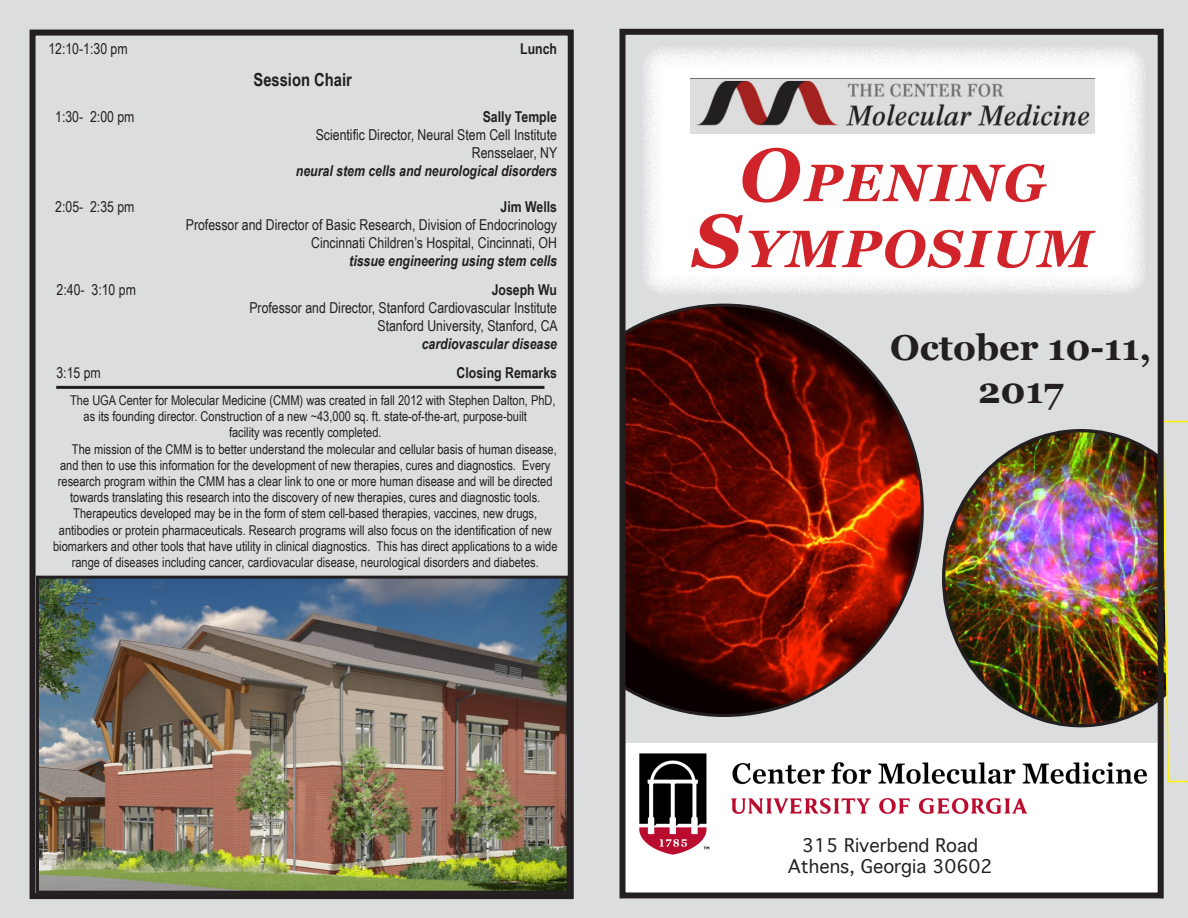
<style>
.page{position:relative;width:1188px;height:918px;background:#dcdddf}
.page>*{position:absolute;margin:0;border:0;box-sizing:border-box;transform-origin:0 0}
.t1{font:italic 700 52.5px/66px "Georgia";letter-spacing:.05em;color:#d1232a;text-align:center}
.t2{font:700 36px "Georgia";color:#231f20}
.t3{font:18px "Thonburi";color:#231f20}
.t4{font:700 18px "Arial Narrow";color:#231f20}
.t5{font:15px "Arial Narrow";color:#231f20}
.t6{font:italic 700 15px "Arial Narrow";color:#231f20}
.t7{font:700 15px "Arial Narrow";color:#231f20}
.t8{font:13.5px/16.2px "Arial Narrow";color:#231f20}
.s1{font-size:75px}
</style>
<div class="page">
<img style="left:942px;top:429px;width:215px;height:298px">
<img style="left:627px;top:305px;width:295px;height:411px">
<svg style="left:642px;top:47px;width:504px;height:247px;background:#fafafa"></svg>
<img style="left:691px;top:79px;width:403px;height:55px">
<svg style="left:1164px;top:420px;width:24px;height:363px"></svg>
<img style="left:40px;top:580px;width:526px;height:310px">
<div style="left:36px;top:576px;width:534px;height:318px;border:3px solid #231f20"></div>
<div style="left:30px;top:30px;width:544px;height:869px;border:6px solid #231f20"></div>
<div style="left:621px;top:743px;width:538px;height:155px;background:#fff"></div>
<img style="left:639px;top:753px;width:507px;height:102px">
<div style="left:620px;top:29px;width:544px;height:869px;border:6px solid #231f20"></div>
<hr style="left:56px;top:386px;width:488px;height:3px;background:#231f20">
<p class="t5" style="left:48px;top:37px;width:81px">12:10-1:30 pm</p>
<p class="t7" style="left:520px;top:37px;width:38px">Lunch</p>
<p class="t4" style="left:254px;top:66px;width:100px">Session Chair</p>
<p class="t5" style="left:55px;top:106px;width:81px">1:30- 2:00 pm</p>
<p class="t7" style="left:483px;top:105px;width:76px">Sally Temple</p>
<p class="t5" style="left:316px;top:124px;width:243px">Scientific Director, Neural Stem Cell Institute</p>
<p class="t5" style="left:472px;top:142px;width:87px">Rensselaer, NY</p>
<p class="t6" style="left:296px;top:159px;width:263px">neural stem cells and neurological disorders</p>
<p class="t5" style="left:55px;top:196px;width:81px">2:05- 2:35 pm</p>
<p class="t7" style="left:501px;top:195px;width:58px">Jim Wells</p>
<p class="t5" style="left:186px;top:214px;width:373px">Professor and Director of Basic Research, Division of Endocrinology</p>
<p class="t5" style="left:311px;top:232px;width:247px">Cincinnati Children’s Hospital, Cincinnati, OH</p>
<p class="t6" style="left:349px;top:249px;width:209px">tissue engineering using stem cells</p>
<p class="t5" style="left:57px;top:278px;width:81px">2:40- 3:10 pm</p>
<p class="t7" style="left:492px;top:278px;width:67px">Joseph Wu</p>
<p class="t5" style="left:249px;top:296px;width:309px">Professor and Director, Stanford Cardiovascular Institute</p>
<p class="t5" style="left:377px;top:314px;width:182px">Stanford University, Stanford, CA</p>
<p class="t6" style="left:422px;top:332px;width:137px">cardiovascular disease</p>
<p class="t5" style="left:56px;top:361px;width:46px">3:15 pm</p>
<p class="t7" style="left:457px;top:361px;width:102px">Closing Remarks</p>
<p class="t8" style="left:84px;top:392px;width:474px;text-indent:-13px">The UGA Center for Molecular Medicine (CMM) was created in fall 2012 with Stephen Dalton, PhD, as its founding director. Construction of a new ~43,000 sq. ft. state-of-the-art, purpose-built</p>
<p class="t8" style="left:229px;top:424px;width:154px">facility was recently completed.</p>
<p class="t8" style="left:72px;top:440px;width:486px">The mission of the CMM is to better understand the molecular and cellular basis of human disease,</p>
<p class="t8" style="left:60px;top:457px;width:492px">and then to use this information for the development of new therapies, cures and diagnostics. Every</p>
<p class="t8" style="left:58px;top:473px;width:496px">research program within the CMM has a clear link to one or more human disease and will be directed</p>
<p class="t8" style="left:70px;top:489px;width:472px">towards translating this research into the discovery of new therapies, cures and diagnostic tools.</p>
<p class="t8" style="left:73px;top:505px;width:465px">Therapeutics developed may be in the form of stem cell-based therapies, vaccines, new drugs,</p>
<p class="t8" style="left:53px;top:521px;width:506px;text-align:center">antibodies or protein pharmaceuticals. Research programs will also focus on the identification of new biomarkers and other tools that have utility in clinical diagnostics. This has direct applications to a wide range of diseases including cancer, cardiovacular disease, neurological disorders and diabetes.</p>
<h1 class="t1" style="left:693px;top:147px;width:401px"><span class="s1">O</span>PENING<br><span class="s1">S</span>YMPOSIUM</h1>
<p class="t2" style="left:890px;top:321px;width:263px">October 10-11,</p>
<p class="t2" style="left:978px;top:364px;width:87px">2017</p>
<p class="t3" style="left:802px;top:835px;width:177px">315 Riverbend Road</p>
<p class="t3" style="left:788px;top:857px;width:206px">Athens, Georgia 30602</p>
</div>
